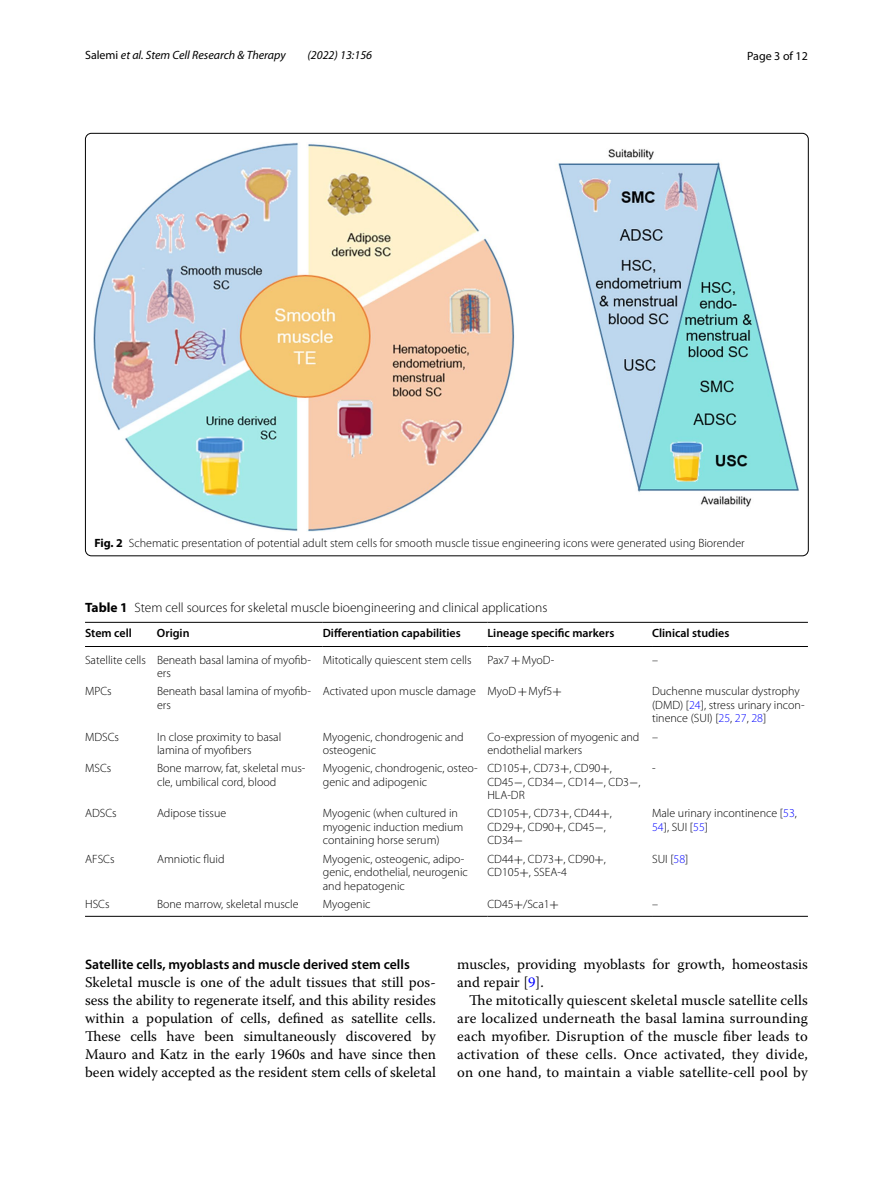
<style>
.page{position:relative;width:893px;height:1187px;background:#fff}
.page>*{position:absolute;margin:0;border:0;box-sizing:border-box;transform-origin:0 0}
.t1{font:14.7px/18px "Warnock Pro";letter-spacing:.005em;color:#000;text-align:justify}
.t2{font:600 13.8px "Myriad Pro";color:#000}
.t3{font:300 13.5px "Myriad Pro";color:#000}
.t4{font:300 12px/13.5px "Myriad Pro";color:#000}
.t5{font:600 12px "Myriad Pro";color:#000}
.t6{font:italic 12px "Myriad Pro";color:#000}
.t7{font:12px "Myriad Pro";color:#000}
.s1{font-style:normal}
.s2{font-weight:700}
.s3{font-family:"MTSY";font-weight:400}
.s4{color:#00f}
</style>
<div class="page">
<img style="left:94px;top:142px;width:705px;height:389px">
<hr style="left:85px;top:622px;width:72px;height:1px;background:#000">
<hr style="left:85px;top:646px;width:72px;height:1px;background:#000">
<hr style="left:157px;top:622px;width:166px;height:1px;background:#000">
<hr style="left:157px;top:646px;width:166px;height:1px;background:#000">
<hr style="left:323px;top:622px;width:164px;height:1px;background:#000">
<hr style="left:323px;top:646px;width:164px;height:1px;background:#000">
<hr style="left:487px;top:622px;width:165px;height:1px;background:#000">
<hr style="left:487px;top:646px;width:165px;height:1px;background:#000">
<hr style="left:652px;top:622px;width:156px;height:1px;background:#000">
<hr style="left:652px;top:646px;width:156px;height:1px;background:#000">
<hr style="left:85px;top:916px;width:72px;height:1px;background:#000">
<hr style="left:157px;top:916px;width:166px;height:1px;background:#000">
<hr style="left:323px;top:916px;width:164px;height:1px;background:#000">
<hr style="left:487px;top:916px;width:165px;height:1px;background:#000">
<hr style="left:652px;top:916px;width:156px;height:1px;background:#000">
<p class="t6" style="left:85px;top:48px;width:202px"><span class="s1">Salemi</span> et al. Stem Cell Research &amp; Therapy</p>
<p class="t6" style="left:308px;top:48px;width:66px">(2022) 13:156</p>
<p class="t7" style="left:747px;top:48px;width:62px">Page 3 of 12</p>
<p class="t4" style="left:94px;top:536px;width:652px"><span class="s2">Fig. 2</span> Schematic presentation of potential adult stem cells for smooth muscle tissue engineering icons were generated using Biorender</p>
<p class="t3" style="left:85px;top:600px;width:464px"><span class="s2">Table 1</span> Stem cell sources for skeletal muscle bioengineering and clinical applications</p>
<p class="t5" style="left:85px;top:625px;width:48px">Stem cell</p>
<p class="t5" style="left:157px;top:625px;width:34px">Origin</p>
<p class="t5" style="left:323px;top:625px;width:139px">Differentiation capabilities</p>
<p class="t5" style="left:487px;top:625px;width:128px">Lineage specific markers</p>
<p class="t5" style="left:652px;top:625px;width:79px">Clinical studies</p>
<p class="t4" style="left:157px;top:653px;width:155px;text-indent:-72px">Satellite cells Beneath basal lamina of myofib‑ ers</p>
<p class="t4" style="left:323px;top:653px;width:150px">Mitotically quiescent stem cells</p>
<p class="t4" style="left:487px;top:653px;width:68px">Pax7<span class="s3">+</span>MyoD-</p>
<p class="t4" style="left:652px;top:653px;width:7px">–</p>
<p class="t4" style="left:85px;top:684px;width:28px">MPCs</p>
<p class="t4" style="left:157px;top:684px;width:155px">Beneath basal lamina of myofib‑ ers</p>
<p class="t4" style="left:323px;top:684px;width:240px">Activated upon muscle damage MyoD<span class="s3">+</span>Myf5<span class="s3">+</span></p>
<p class="t4" style="left:652px;top:684px;width:154px">Duchenne muscular dystrophy (DMD) [<span class="s4">24</span>], stress urinary incon‑ tinence (SUI) [<span class="s4">25</span>, <span class="s4">27</span>, <span class="s4">28</span>]</p>
<p class="t4" style="left:85px;top:730px;width:35px">MDSCs</p>
<p class="t4" style="left:157px;top:730px;width:126px">In close proximity to basal lamina of myofibers</p>
<p class="t4" style="left:323px;top:730px;width:142px">Myogenic, chondrogenic and osteogenic</p>
<p class="t4" style="left:487px;top:730px;width:153px">Co-expression of myogenic and endothelial markers</p>
<p class="t4" style="left:652px;top:730px;width:7px">–</p>
<p class="t4" style="left:85px;top:761px;width:28px">MSCs</p>
<p class="t4" style="left:157px;top:761px;width:150px">Bone marrow, fat, skeletal mus‑ cle, umbilical cord, blood</p>
<p class="t4" style="left:323px;top:761px;width:156px">Myogenic, chondrogenic, osteo‑ genic and adipogenic</p>
<p class="t4" style="left:487px;top:761px;width:155px">CD105<span class="s3">+</span>, CD73<span class="s3">+</span>, CD90<span class="s3">+</span>,<br>CD45<span class="s3">−</span>, CD34<span class="s3">−</span>, CD14<span class="s3">−</span>, CD3<span class="s3">−</span>,<br>HLA-DR</p>
<p class="t4" style="left:652px;top:761px;width:4px">-</p>
<p class="t4" style="left:85px;top:806px;width:33px">ADSCs</p>
<p class="t4" style="left:157px;top:806px;width:71px">Adipose tissue</p>
<p class="t4" style="left:323px;top:806px;width:142px">Myogenic (when cultured in myogenic induction medium containing horse serum)</p>
<p class="t4" style="left:487px;top:806px;width:126px">CD105<span class="s3">+</span>, CD73<span class="s3">+</span>, CD44<span class="s3">+</span>,<br>CD29<span class="s3">+</span>, CD90<span class="s3">+</span>, CD45<span class="s3">−</span>,<br>CD34<span class="s3">−</span></p>
<p class="t4" style="left:652px;top:806px;width:146px">Male urinary incontinence [<span class="s4">53</span>,<br><span class="s4">54</span>], SUI [<span class="s4">55</span>]</p>
<p class="t4" style="left:85px;top:851px;width:31px">AFSCs</p>
<p class="t4" style="left:157px;top:851px;width:69px">Amniotic fluid</p>
<p class="t4" style="left:323px;top:851px;width:147px">Myogenic, osteogenic, adipo‑ genic, endothelial, neurogenic and hepatogenic</p>
<p class="t4" style="left:487px;top:851px;width:120px">CD44<span class="s3">+</span>, CD73<span class="s3">+</span>, CD90<span class="s3">+</span>,<br>CD105<span class="s3">+</span>, SSEA-4</p>
<p class="t4" style="left:652px;top:851px;width:38px">SUI [<span class="s4">58</span>]</p>
<p class="t4" style="left:85px;top:897px;width:26px">HSCs</p>
<p class="t4" style="left:157px;top:897px;width:143px">Bone marrow, skeletal muscle</p>
<p class="t4" style="left:323px;top:897px;width:49px">Myogenic</p>
<p class="t4" style="left:487px;top:897px;width:73px">CD45<span class="s3">+</span>/Sca1<span class="s3">+</span></p>
<p class="t4" style="left:652px;top:897px;width:7px">–</p>
<p class="t2" style="left:85px;top:955px;width:326px">Satellite cells, myoblasts and muscle derived stem cells</p>
<p class="t1" style="left:85px;top:972px;width:352px">Skeletal muscle is one of the adult tissues that still pos&shy;sess the ability to regenerate itself, and this ability resides within a population of cells, defined as satellite cells.<br>These cells have been simultaneously discovered by Mauro and Katz in the early 1960s and have since then been widely accepted as the resident stem cells of skeletal</p>
<p class="t1" style="left:457px;top:955px;width:352px">muscles, providing myoblasts for growth, homeostasis and repair [<span class="s4">9</span>].</p>
<p class="t1" style="left:457px;top:991px;width:352px;text-indent:12px">The mitotically quiescent skeletal muscle satellite cells are localized underneath the basal lamina surrounding each myofiber. Disruption of the muscle fiber leads to activation of these cells. Once activated, they divide, on one hand, to maintain a viable satellite-cell pool by</p>
</div>
